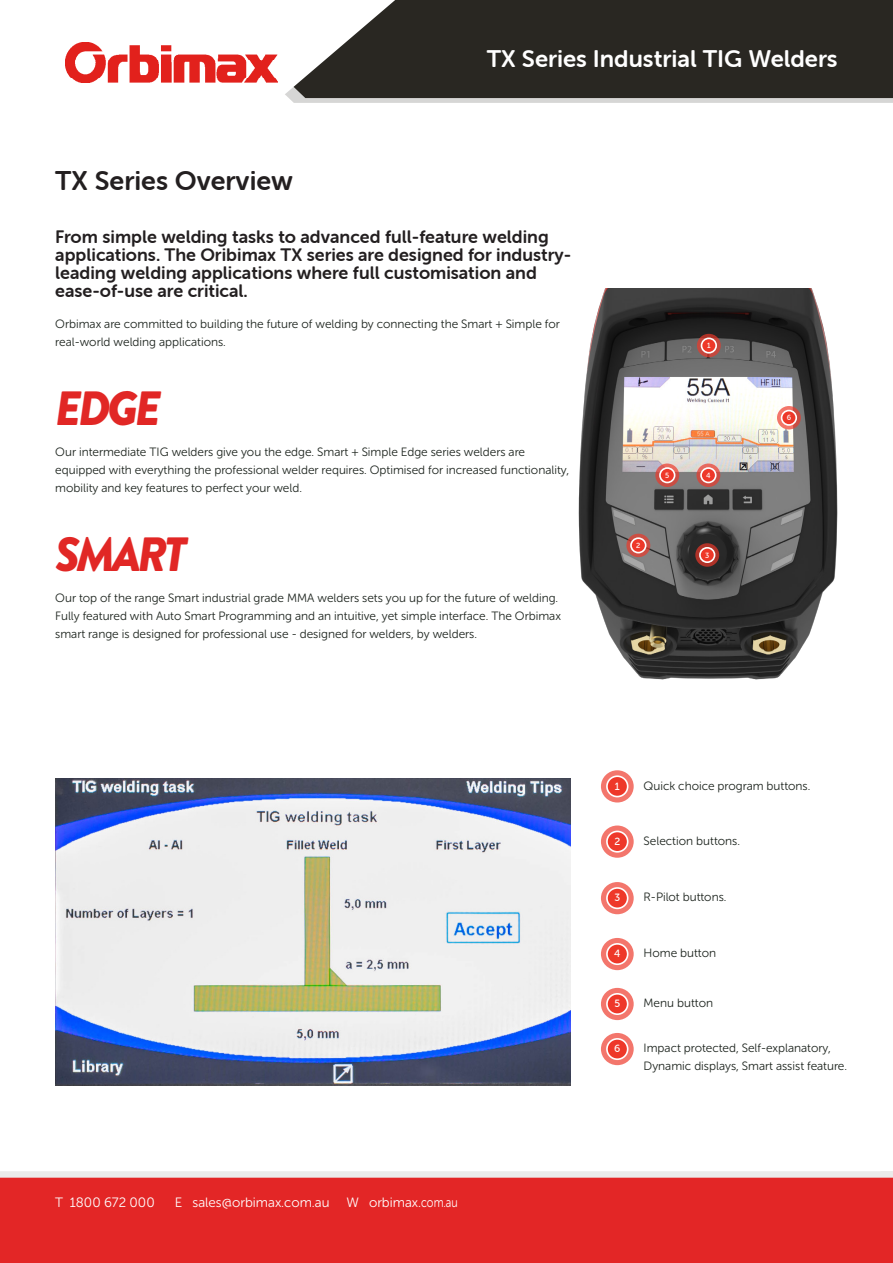
<style>
.page{position:relative;width:893px;height:1263px;background:#fff}
.page>*{position:absolute;margin:0;border:0;box-sizing:border-box;transform-origin:0 0}
.Pre_Copy{font:italic 900 48px "Brandon Grotesque";letter-spacing:-.07em;color:#e12725}
.Body{font:27px "Museo Sans Rounded 700";color:#231f20}
.t1{font:24px "Museo Sans Rounded 700";color:#fff}
.Body_Intro{font:18px/18px "Museo Sans Rounded 700";color:#231f20}
.t2{font:13.5px "Museo Sans Rounded 300";color:#fff}
.Body-2{font:12px/18px "Museo Sans Rounded 300";color:#1e251f}
.t3{font:10.5px "Museo Sans Rounded 500";color:#fff}
.t4{font:7.5px "Museo Sans Rounded 500";color:#fff}
</style>
<div class="page">
<svg style="left:0;top:1171px;width:893px;height:7px;background:#ebe2e1"></svg>
<div style="left:0;top:1178px;width:893px;height:85px;background:#e32626"></div>
<svg style="left:410px;top:98px;width:483px;height:5px;background:#d4d4d3"></svg>
<div style="left:410px;top:0;width:483px;height:98px;background:#292722"></div>
<svg style="left:78px;top:0;width:332px;height:103px"></svg>
<img style="left:65px;top:43px;width:212px;height:39px">
<svg style="left:601px;top:770px;width:33px;height:32px"></svg>
<div style="left:607px;top:776px;width:21px;height:20px;background:#ee3829;border-radius:50%"></div>
<div style="left:606px;top:775px;width:22px;height:22px;border:2px solid #fff;border-radius:50%"></div>
<svg style="left:601px;top:825px;width:33px;height:33px"></svg>
<div style="left:607px;top:831px;width:21px;height:21px;background:#ee3829;border-radius:50%"></div>
<div style="left:606px;top:831px;width:22px;height:22px;border:2px solid #fff;border-radius:50%"></div>
<svg style="left:601px;top:882px;width:33px;height:32px"></svg>
<div style="left:607px;top:888px;width:21px;height:20px;background:#ee3829;border-radius:50%"></div>
<div style="left:606px;top:887px;width:22px;height:22px;border:2px solid #fff;border-radius:50%"></div>
<svg style="left:601px;top:938px;width:33px;height:32px"></svg>
<div style="left:607px;top:944px;width:21px;height:20px;background:#ee3829;border-radius:50%"></div>
<div style="left:606px;top:943px;width:22px;height:22px;border:2px solid #fff;border-radius:50%"></div>
<svg style="left:601px;top:988px;width:33px;height:32px"></svg>
<div style="left:607px;top:994px;width:21px;height:20px;background:#ee3829;border-radius:50%"></div>
<div style="left:606px;top:993px;width:22px;height:22px;border:2px solid #fff;border-radius:50%"></div>
<svg style="left:601px;top:1033px;width:33px;height:32px"></svg>
<div style="left:607px;top:1039px;width:21px;height:20px;background:#ee3829;border-radius:50%"></div>
<div style="left:606px;top:1038px;width:22px;height:22px;border:2px solid #fff;border-radius:50%"></div>
<img style="left:578px;top:288px;width:260px;height:392px">
<svg style="left:697px;top:334px;width:24px;height:23px"></svg>
<div style="left:701px;top:338px;width:15px;height:15px;background:#ee3829;border-radius:50%"></div>
<div style="left:701px;top:337px;width:16px;height:17px;border:2px solid #fff;border-radius:50%"></div>
<svg style="left:777px;top:406px;width:24px;height:23px"></svg>
<div style="left:782px;top:411px;width:14px;height:14px;background:#ee3829;border-radius:50%"></div>
<div style="left:781px;top:410px;width:16px;height:16px;border:2px solid #fff;border-radius:50%"></div>
<svg style="left:696px;top:463px;width:24px;height:24px"></svg>
<div style="left:701px;top:468px;width:15px;height:14px;background:#ee3829;border-radius:50%"></div>
<div style="left:700px;top:467px;width:16px;height:16px;border:2px solid #fff;border-radius:50%"></div>
<svg style="left:655px;top:463px;width:24px;height:24px"></svg>
<div style="left:660px;top:468px;width:15px;height:14px;background:#ee3829;border-radius:50%"></div>
<div style="left:659px;top:467px;width:16px;height:16px;border:2px solid #fff;border-radius:50%"></div>
<svg style="left:626px;top:534px;width:24px;height:23px"></svg>
<div style="left:631px;top:538px;width:15px;height:15px;background:#ee3829;border-radius:50%"></div>
<div style="left:630px;top:537px;width:16px;height:16px;border:2px solid #fff;border-radius:50%"></div>
<svg style="left:695px;top:543px;width:24px;height:24px"></svg>
<div style="left:700px;top:548px;width:15px;height:14px;background:#ee3829;border-radius:50%"></div>
<div style="left:699px;top:547px;width:16px;height:16px;border:2px solid #fff;border-radius:50%"></div>
<img style="left:55px;top:778px;width:516px;height:308px">
<p class="t1" style="left:487px;top:46px;width:352px">TX Series Industrial TIG Welders</p>
<p class="Body" style="left:55px;top:165px;width:239px">TX Series Overview</p>
<p class="Body_Intro" style="left:55px;top:228px;width:517px">From simple welding tasks to advanced full-feature welding applications. The Oribimax TX series are designed for industry&shy;leading welding applications where full customisation and ease-of-use are critical.</p>
<p class="Body-2" style="left:55px;top:315px;width:506px">Orbimax are committed to building the future of welding by connecting the Smart + Simple for real-world welding applications.</p>
<p class="Pre_Copy" style="left:55px;top:374px;width:107px">EDGE</p>
<p class="Body-2" style="left:55px;top:443px;width:515px">Our intermediate TIG welders give you the edge. Smart + Simple Edge series welders are equipped with everything the professional welder requires. Optimised for increased functionality, mobility and key features to perfect your weld.</p>
<p class="Pre_Copy" style="left:55px;top:520px;width:133px">SMART</p>
<p class="Body-2" style="left:55px;top:589px;width:507px">Our top of the range Smart industrial grade MMA welders sets you up for the future of welding.<br>Fully featured with Auto Smart Programming and an intuitive, yet simple interface. The Orbimax smart range is designed for professional use - designed for welders, by welders.</p>
<h3 class="t4" style="left:707px;top:341px;width:5px">1</h3>
<h3 class="t4" style="left:665px;top:471px;width:6px">5</h3>
<h3 class="t4" style="left:706px;top:471px;width:6px">4</h3>
<h3 class="t4" style="left:636px;top:541px;width:6px">2</h3>
<h3 class="t4" style="left:705px;top:551px;width:6px">3</h3>
<h3 class="t4" style="left:787px;top:414px;width:6px">6</h3>
<p class="t2" style="left:55px;top:1195px;width:101px">T 1800 672 000</p>
<p class="t2" style="left:175px;top:1195px;width:284px">E sales@orbimax.com.au W orbimax.com.au</p>
<h3 class="t3" style="left:615px;top:780px;width:6px">1</h3>
<p class="Body-2" style="left:644px;top:776px;width:168px">Quick choice program buttons.</p>
<h3 class="t3" style="left:614px;top:835px;width:7px">2</h3>
<p class="Body-2" style="left:644px;top:832px;width:98px">Selection buttons.</p>
<h3 class="t3" style="left:614px;top:892px;width:7px">3</h3>
<p class="Body-2" style="left:644px;top:888px;width:84px">R-Pilot buttons.</p>
<h3 class="t3" style="left:614px;top:948px;width:8px">4</h3>
<p class="Body-2" style="left:644px;top:944px;width:74px">Home button</p>
<h3 class="t3" style="left:614px;top:998px;width:7px">5</h3>
<p class="Body-2" style="left:644px;top:994px;width:71px">Menu button</p>
<h3 class="t3" style="left:614px;top:1043px;width:8px">6</h3>
<p class="Body-2" style="left:644px;top:1039px;width:205px">Impact protected, Self-explanatory,<br>Dynamic displays, Smart assist feature.</p>
</div>
